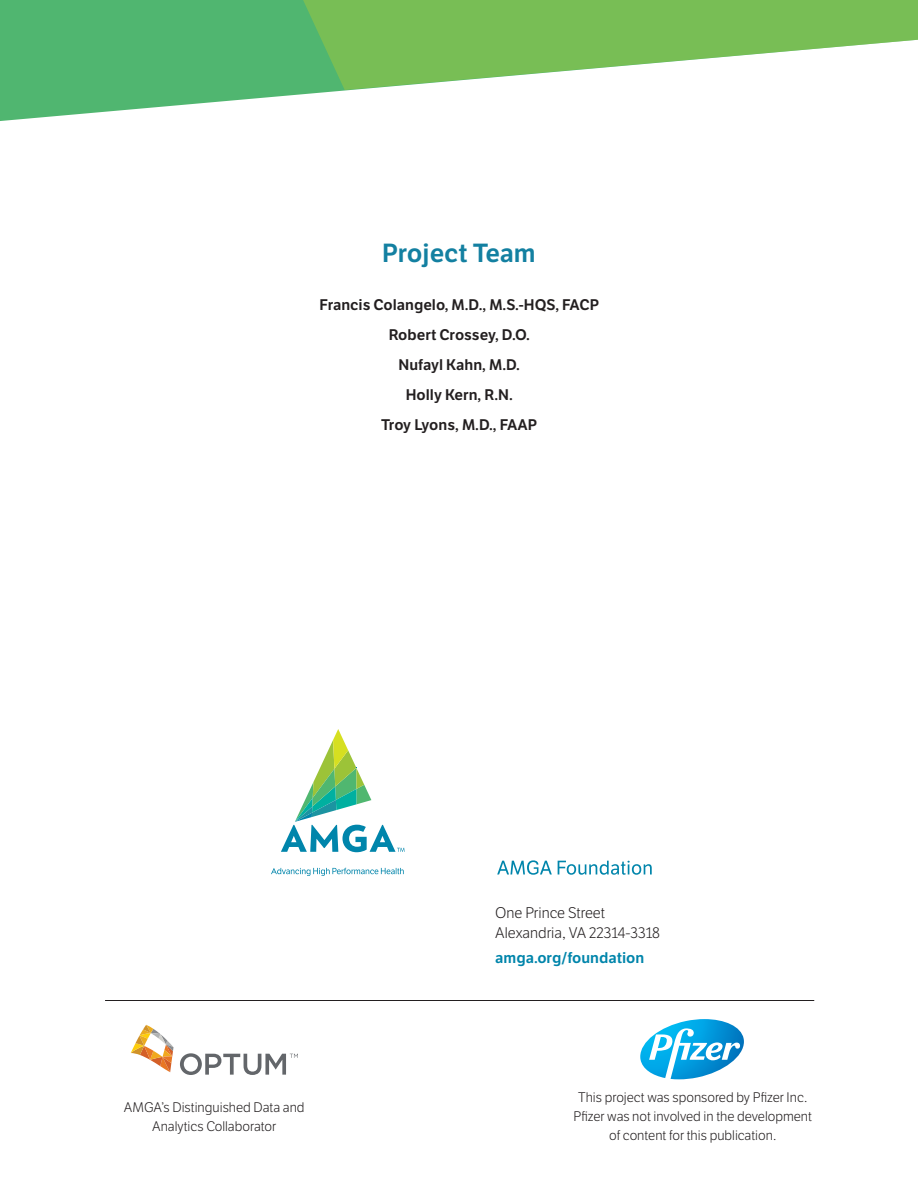
<style>
.page{position:relative;width:918px;height:1188px;background:#fff}
.page>*{position:absolute;margin:0;border:0;box-sizing:border-box;transform-origin:0 0}
.Headers_-_18_bold{font:600 25.5px "LFT Etica";color:#1380a1}
.body_-_10_5_light{font:600 15px "LFT Etica";color:#231f20}
.t1{font:300 15px "LFT Etica";color:#231f20}
.t2{font:600 15px "LFT Etica";color:#0085ab}
.Subhead_-_bold_itali{font:300 13.5px/18.8px "LFT Etica";color:#231f20;text-align:center}
</style>
<div class="page">
<svg style="left:0;top:0;width:350px;height:121px;background:#69c084"></svg>
<svg style="left:298px;top:0;width:620px;height:90px;fill:#78be55"></svg>
<svg style="left:497px;top:860px;width:55px;height:15px"></svg>
<svg style="left:558px;top:861px;width:94px;height:14px"></svg>
<svg style="left:271px;top:729px;width:134px;height:147px"></svg>
<svg style="left:640px;top:1019px;width:104px;height:60px"></svg>
<svg style="left:131px;top:1025px;width:43px;height:47px"></svg>
<svg style="left:180px;top:1053px;width:118px;height:22px"></svg>
<hr style="left:105px;top:1000px;width:709px;height:1px;background:#231f20">
<p class="Headers_-_18_bold" style="left:382px;top:237px;width:155px">Project Team</p>
<p class="body_-_10_5_light" style="left:319px;top:296px;width:281px">Francis Colangelo, M.D., M.S.-HQS, FACP</p>
<p class="body_-_10_5_light" style="left:389px;top:326px;width:143px">Robert Crossey, D.O.</p>
<p class="body_-_10_5_light" style="left:399px;top:356px;width:123px">Nufayl Kahn, M.D.</p>
<p class="body_-_10_5_light" style="left:406px;top:386px;width:109px">Holly Kern, R.N.</p>
<p class="body_-_10_5_light" style="left:381px;top:416px;width:157px">Troy Lyons, M.D., FAAP</p>
<p class="Subhead_-_bold_itali" style="left:124px;top:1099px;width:182px">AMGA’s Distinguished Data and<br>Analytics Collaborator</p>
<p class="t1" style="left:495px;top:904px;width:111px">One Prince Street</p>
<p class="t1" style="left:495px;top:924px;width:166px">Alexandria, VA 22314-3318</p>
<p class="t2" style="left:495px;top:949px;width:151px">amga.org/foundation</p>
<p class="Subhead_-_bold_itali" style="left:573px;top:1089px;width:240px">This project was sponsored by Pfizer Inc.<br>Pfizer was not involved in the development of content for this publication.</p>
</div>
